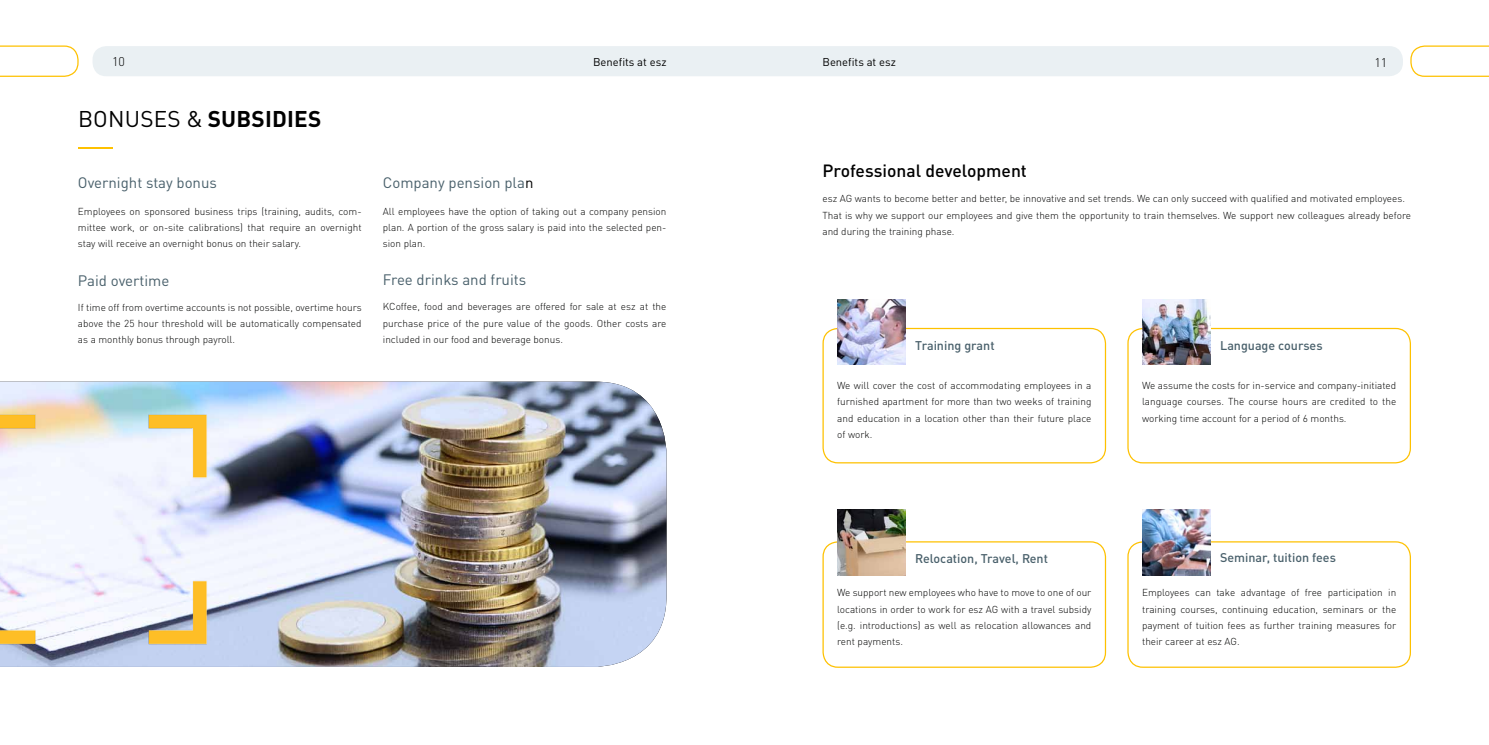
<style>
.page{position:relative;width:1489px;height:745px;background:#fff}
.page>*{position:absolute;margin:0;border:0;box-sizing:border-box;transform-origin:0 0}
.t1{font:700 22.5px "DIN Pro";letter-spacing:.01em;color:#000}
.t2{font:500 17.5px "DIN Pro";color:#000}
.t3{font:15px "DIN Pro";color:#49606b}
.t4{font:500 12.5px "DIN Pro";color:#49606b}
.t5{font:12.5px "esz DIN Pro Light";color:#000}
.t6{font:11.25px "DIN Pro";color:#000}
.t7{font:10px/16.2px "esz DIN Pro Light";color:#000201;text-align:justify}
.s1{font-weight:400}
.s2{color:#000}
</style>
<div class="page">
<img style="left:0;top:381px;width:666px;height:285px">
<img style="left:0;top:407px;width:214px;height:242px">
<svg style="left:0;top:45px;width:79px;height:32px"></svg>
<svg style="left:1410px;top:45px;width:78px;height:32px"></svg>
<div style="left:92px;top:46px;width:1310px;height:30px;background:#eaf0f3;border-radius:14px"></div>
<hr style="left:78px;top:147px;width:34px;height:2px;background:#fec100">
<div style="left:822px;top:327px;width:284px;height:136px;border:1px solid #fec100;border-radius:15px"></div>
<div style="left:1127px;top:327px;width:283px;height:136px;border:1px solid #fec100;border-radius:15px"></div>
<img style="left:1141px;top:299px;width:68px;height:65px">
<div style="left:822px;top:541px;width:284px;height:126px;border:1px solid #fec100;border-radius:15px"></div>
<div style="left:1127px;top:541px;width:283px;height:126px;border:1px solid #fec100;border-radius:15px"></div>
<img style="left:837px;top:509px;width:68px;height:66px">
<img style="left:1141px;top:509px;width:68px;height:66px">
<img style="left:837px;top:299px;width:68px;height:65px">
<p class="t5" style="left:112px;top:54px;width:14px">10</p>
<p class="t6" style="left:593px;top:53px;width:75px">Benefits at esz</p>
<p class="t6" style="left:822px;top:53px;width:75px">Benefits at esz</p>
<p class="t5" style="left:1374px;top:55px;width:14px">11</p>
<h1 class="t1" style="left:78px;top:101px;width:245px"><span class="s1">BonUSES &amp;</span> SUBSIDIES</h1>
<h3 class="t3" style="left:78px;top:171px;width:140px">Overnight stay bonus</h3>
<h3 class="t3" style="left:383px;top:171px;width:152px">Company pension pla<span class="s2">n</span></h3>
<p class="t7" style="left:78px;top:202px;width:285px">Employees on sponsored business trips (training, audits, com&shy;mittee work, or on-site calibrations) that require an overnight stay will receive an overnight bonus on their salary.</p>
<p class="t7" style="left:383px;top:203px;width:285px">All employees have the option of taking out a company pension plan. A portion of the gross salary is paid into the selected pen&shy;sion plan.</p>
<h3 class="t3" style="left:78px;top:268px;width:93px">Paid overtime</h3>
<h3 class="t3" style="left:383px;top:268px;width:145px">Free drinks and fruits</h3>
<p class="t7" style="left:78px;top:299px;width:285px">If time off from overtime accounts is not possible, overtime hours above the 25 hour threshold will be automatically compensated as a monthly bonus through payroll.</p>
<p class="t7" style="left:383px;top:298px;width:285px">KCoffee, food and beverages are offered for sale at esz at the purchase price of the pure value of the goods. Other costs are included in our food and beverage bonus.</p>
<h2 class="t2" style="left:822px;top:157px;width:206px">Professional development</h2>
<p class="t7" style="left:822px;top:190px;width:590px;text-align:left">esz AG wants to become better and better, be innovative and set trends. We can only succeed with qualified and motivated employees.<br>That is why we support our employees and give them the opportunity to train themselves. We support new colleagues already before and during the training phase.</p>
<p class="t4" style="left:915px;top:336px;width:81px">Training grant</p>
<p class="t4" style="left:1219px;top:336px;width:104px">Language courses</p>
<p class="t7" style="left:837px;top:377px;width:256px">We will cover the cost of accommodating employees in a furnished apartment for more than two weeks of training and education in a location other than their future place of work.</p>
<p class="t7" style="left:1141px;top:377px;width:256px">We assume the costs for in-service and company-initiated language courses. The course hours are credited to the working time account for a period of 6 months.</p>
<p class="t4" style="left:915px;top:548px;width:134px">Relocation, Travel, Rent</p>
<p class="t4" style="left:1219px;top:547px;width:117px">Seminar, tuition fees</p>
<p class="t7" style="left:837px;top:584px;width:256px">We support new employees who have to move to one of our locations in order to work for esz AG with a travel subsidy (e.g. introductions) as well as relocation allowances and rent payments.</p>
<p class="t7" style="left:1141px;top:584px;width:256px">Employees can take advantage of free participation in training courses, continuing education, seminars or the payment of tuition fees as further training measures for their career at esz AG.</p>
</div>
